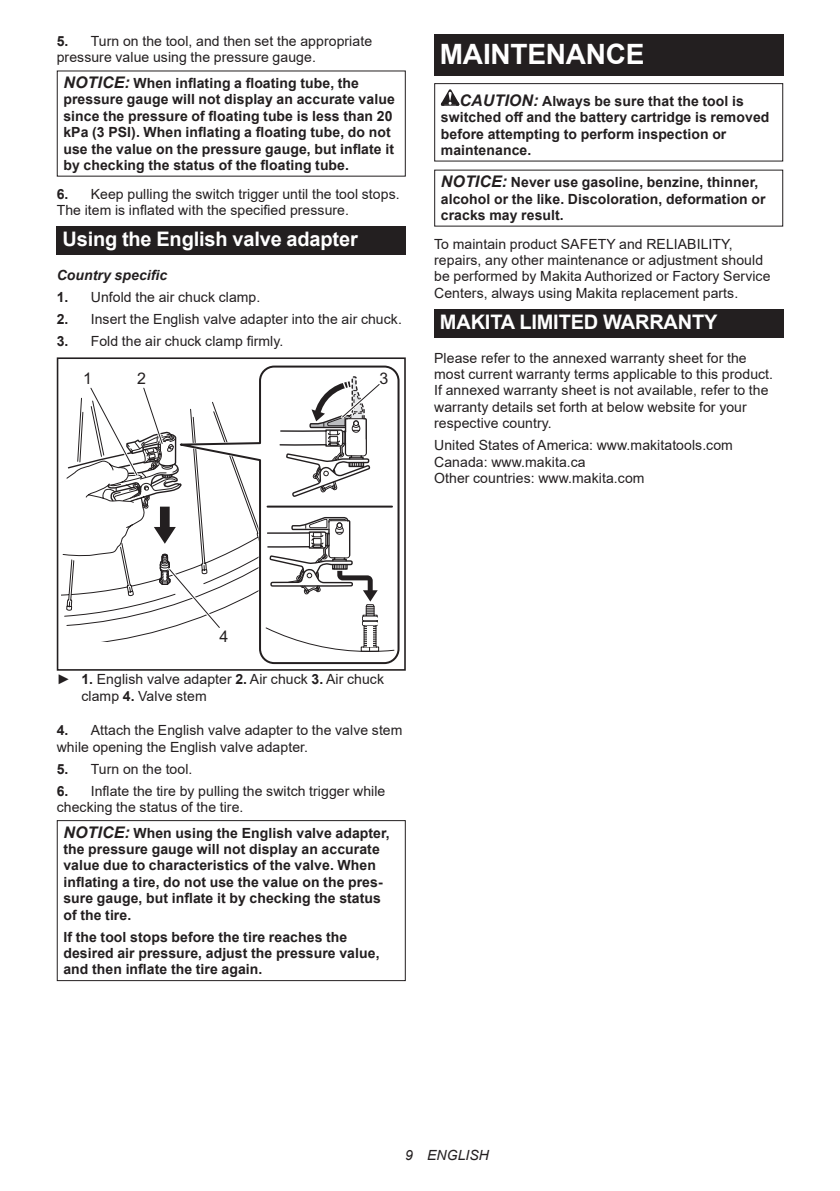
<style>
.page{position:relative;width:840px;height:1191px;background:#fff}
.page>*{position:absolute;margin:0;border:0;box-sizing:border-box;transform-origin:0 0}
.t1{font:700 28px "Arial";letter-spacing:-.01em;color:#fff}
.t2{font:700 20px "Arial";letter-spacing:-.01em;color:#fff}
.t3{font:16px "Arial";color:#231f20}
.t4{font:14px/16.4px "Arial";letter-spacing:.005em;color:#231f20}
.t5{font:700 14px/16.4px "Arial";letter-spacing:.005em;color:#231f20}
.t6{font:italic 700 14px "Arial";letter-spacing:.005em;color:#231f20}
.t7{font:italic 14px "Arial";letter-spacing:.005em;color:#231f20}
.s1{font-weight:700}
.s2{font-style:italic;font-size:16px}
</style>
<div class="page">
<div style="left:57px;top:226px;width:348px;height:29px;background:#231f20"></div>
<svg style="left:223px;top:365px;width:177px;height:300px"></svg>
<svg style="left:265px;top:516px;width:129px;height:136px"></svg>
<div style="left:57px;top:357px;width:348px;height:313px;border:2px solid #231f20"></div>
<svg style="left:62px;top:387px;width:161px;height:244px"></svg>
<svg style="left:278px;top:375px;width:105px;height:128px"></svg>
<div style="left:57px;top:820px;width:348px;height:161px;border:1px solid #231f20"></div>
<div style="left:434px;top:34px;width:348px;height:41px;background:#231f20"></div>
<svg style="left:440px;top:89px;width:19px;height:17px"></svg>
<div style="left:434px;top:83px;width:348px;height:79px;border:1px solid #231f20"></div>
<div style="left:434px;top:309px;width:348px;height:29px;background:#231f20"></div>
<p class="t4" style="left:57px;top:33px;width:317px"><span class="s1">5.</span> Turn on the tool, and then set the appropriate pressure value using the pressure gauge.</p>
<p class="t5" style="left:63px;top:75px;width:333px"><span class="s2">NOTICE:</span> When inflating a floating tube, the pressure gauge will not display an accurate value since the pressure of floating tube is less than 20 kPa (3 PSI). When inflating a floating tube, do not use the value on the pressure gauge, but inflate it by checking the status of the floating tube.</p>
<p class="t4" style="left:57px;top:185px;width:344px"><span class="s1">6.</span> Keep pulling the switch trigger until the tool stops.<br>The item is inflated with the specified pressure.</p>
<h2 class="t2" style="left:62px;top:225px;width:297px">Using the English valve adapter</h2>
<p class="t6" style="left:57px;top:265px;width:112px">Country specific</p>
<p class="t4" style="left:57px;top:289px;width:205px"><span class="s1">1.</span> Unfold the air chuck clamp.</p>
<p class="t4" style="left:57px;top:311px;width:346px"><span class="s1">2.</span> Insert the English valve adapter into the air chuck.</p>
<p class="t4" style="left:57px;top:333px;width:228px"><span class="s1">3.</span> Fold the air chuck clamp firmly.</p>
<p class="t3" style="left:83px;top:367px;width:10px">1</p>
<p class="t3" style="left:137px;top:367px;width:10px">2</p>
<p class="t3" style="left:379px;top:367px;width:10px">3</p>
<h1 class="t1" style="left:439px;top:34px;width:206px">MAINTENANCE</h1>
<p class="t5" style="left:440px;top:93px;width:330px;text-indent:19px"><span class="s2">CAUTION:</span> Always be sure that the tool is switched off and the battery cartridge is removed before attempting to perform inspection or maintenance.</p>
<p class="t5" style="left:440px;top:174px;width:326px"><span class="s2">NOTICE:</span> Never use gasoline, benzine, thinner, alcohol or the like. Discoloration, deformation or cracks may result.</p>
<p class="t4" style="left:434px;top:235px;width:337px">To maintain product SAFETY and RELIABILITY, repairs, any other maintenance or adjustment should be performed by Makita Authorized or Factory Service Centers, always using Makita replacement parts.</p>
<h2 class="t2" style="left:439px;top:308px;width:279px">MAKITA LIMITED WARRANTY</h2>
<p class="t4" style="left:434px;top:349px;width:340px">Please refer to the annexed warranty sheet for the most current warranty terms applicable to this product.<br>If annexed warranty sheet is not available, refer to the warranty details set forth at below website for your respective country.</p>
<p class="t4" style="left:434px;top:437px;width:300px">United States of America: www.makitatools.com<br>Canada: www.makita.ca<br>Other countries: www.makita.com</p>
<p class="t3" style="left:219px;top:626px;width:10px">4</p>
<p class="t4" style="left:81px;top:671px;width:304px;text-indent:-25px">► <span class="s1">1.</span> English valve adapter <span class="s1">2.</span> Air chuck <span class="s1">3.</span> Air chuck clamp <span class="s1">4.</span> Valve stem</p>
<p class="t4" style="left:57px;top:722px;width:347px"><span class="s1">4.</span> Attach the English valve adapter to the valve stem while opening the English valve adapter.</p>
<p class="t4" style="left:57px;top:760px;width:137px"><span class="s1">5.</span> Turn on the tool.</p>
<p class="t4" style="left:57px;top:782px;width:330px"><span class="s1">6.</span> Inflate the tire by pulling the switch trigger while checking the status of the tire.</p>
<p class="t5" style="left:63px;top:824px;width:328px"><span class="s2">NOTICE:</span> When using the English valve adapter, the pressure gauge will not display an accurate value due to characteristics of the valve. When inflating a tire, do not use the value on the pres&shy;sure gauge, but inflate it by checking the status of the tire.</p>
<p class="t5" style="left:63px;top:928px;width:317px">If the tool stops before the tire reaches the desired air pressure, adjust the pressure value, and then inflate the tire again.</p>
<p class="t7" style="left:405px;top:1146px;width:85px">9 ENGLISH</p>
</div>
